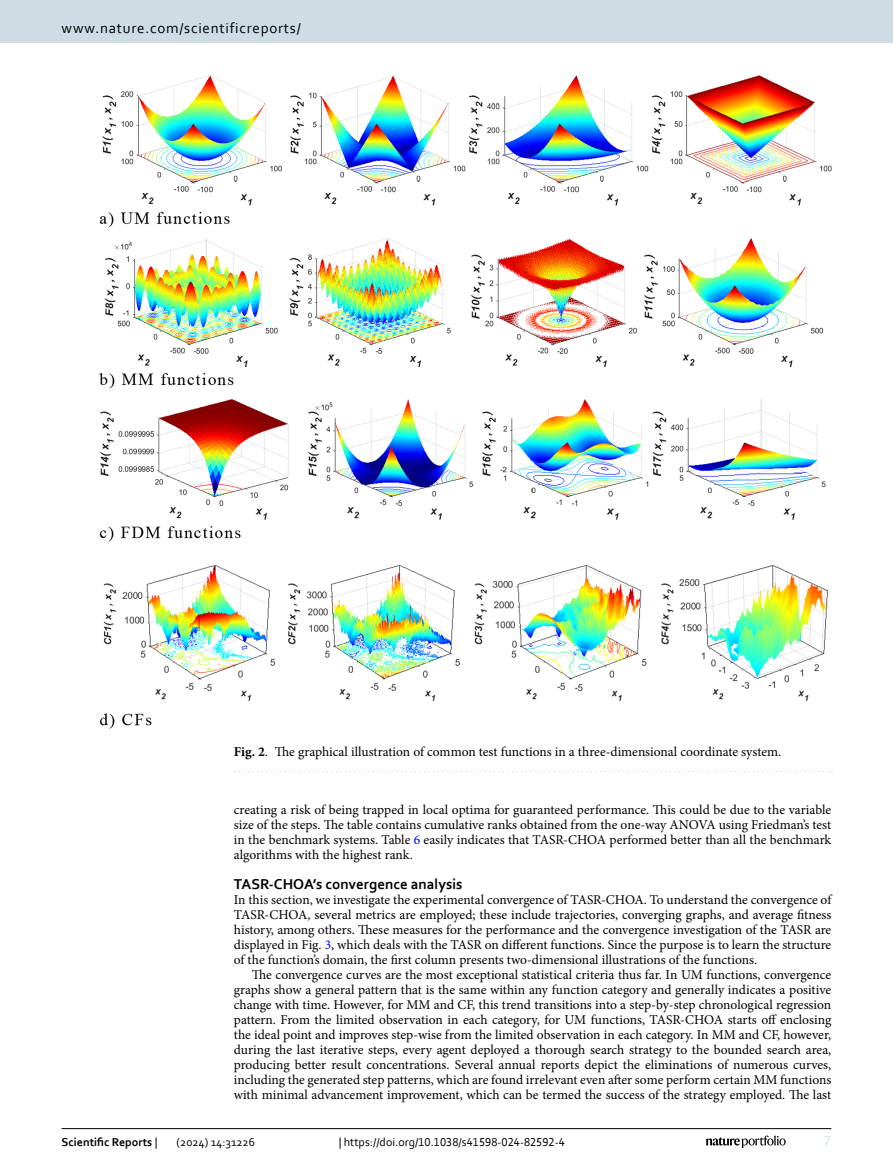
<style>
.page{position:relative;width:893px;height:1174px;background:#fff}
.page>*{position:absolute;margin:0;border:0;box-sizing:border-box;transform-origin:0 0}
.t1{font:15px "Corbel";letter-spacing:.05em;color:#000}
.Head_2{font:700 15px "Corbel";color:#000}
.t2{font:15px "Corbel";color:#d9e4eb}
.Body_Text_Indent{font:13.5px/15px "Minion Pro";color:#000;text-align:justify}
.Body_Text{font:13.5px/15px "Minion Pro";color:#000;text-align:justify}
.Figure_Caption{font:13.5px "Minion Pro";color:#000}
.t3{font:12px "Corbel";color:#000}
.t4{font:700 12px "Corbel";color:#000}
.s1{font-weight:700}
.s2{color:#00f}
.s3{font-weight:400}
</style>
<div class="page">
<img style="left:100px;top:76px;width:731px;height:652px">
<svg style="left:235px;top:770px;width:597px;height:2px"></svg>
<hr style="left:62px;top:1128px;width:769px;height:1px;background:#000">
<svg style="left:706px;top:1135px;width:80px;height:12px"></svg>
<div style="left:0;top:0;width:893px;height:43px;background:#cedde4"></div>
<p class="t1" style="left:62px;top:18px;width:241px">www.nature.com/scientificreports/</p>
<p class="Figure_Caption" style="left:234px;top:743px;width:549px"><span class="s1">Fig. 2</span>. The graphical illustration of common test functions in a three-dimensional coordinate system.</p>
<p class="Body_Text" style="left:234px;top:802px;width:599px">creating a risk of being trapped in local optima for guaranteed performance. This could be due to the variable size of the steps. The table contains cumulative ranks obtained from the one-way ANOVA using Friedman’s test in the benchmark systems. Table <span class="s2">6</span> easily indicates that TASR-CHOA performed better than all the benchmark algorithms with the highest rank.</p>
<p class="Head_2" style="left:234px;top:874px;width:230px">TASR-CHOA’s convergence analysis</p>
<p class="Body_Text" style="left:234px;top:892px;width:599px">In this section, we investigate the experimental convergence of TASR-CHOA. To understand the convergence of TASR-CHOA, several metrics are employed; these include trajectories, converging graphs, and average fitness history, among others. These measures for the performance and the convergence investigation of the TASR are displayed in Fig. <span class="s2">3</span>, which deals with the TASR on different functions. Since the purpose is to learn the structure of the function’s domain, the first column presents two-dimensional illustrations of the functions.</p>
<p class="Body_Text_Indent" style="left:234px;top:967px;width:599px;text-indent:18px">The convergence curves are the most exceptional statistical criteria thus far. In UM functions, convergence graphs show a general pattern that is the same within any function category and generally indicates a positive change with time. However, for MM and CF, this trend transitions into a step-by-step chronological regression pattern. From the limited observation in each category, for UM functions, TASR-CHOA starts off enclosing the ideal point and improves step-wise from the limited observation in each category. In MM and CF, however, during the last iterative steps, every agent deployed a thorough search strategy to the bounded search area, producing better result concentrations. Several annual reports depict the eliminations of numerous curves, including the generated step patterns, which are found irrelevant even after some perform certain MM functions with minimal advancement improvement, which can be termed the success of the strategy employed. The last</p>
<p class="t4" style="left:62px;top:1134px;width:97px">Scientific Reports <span class="s3">|</span></p>
<p class="t3" style="left:177px;top:1134px;width:80px">(2024) 14:31226</p>
<p class="t3" style="left:339px;top:1134px;width:228px">| https://doi.org/10.1038/s41598-024-82592-4</p>
<p class="t2" style="left:824px;top:1132px;width:9px">7</p>
</div>
